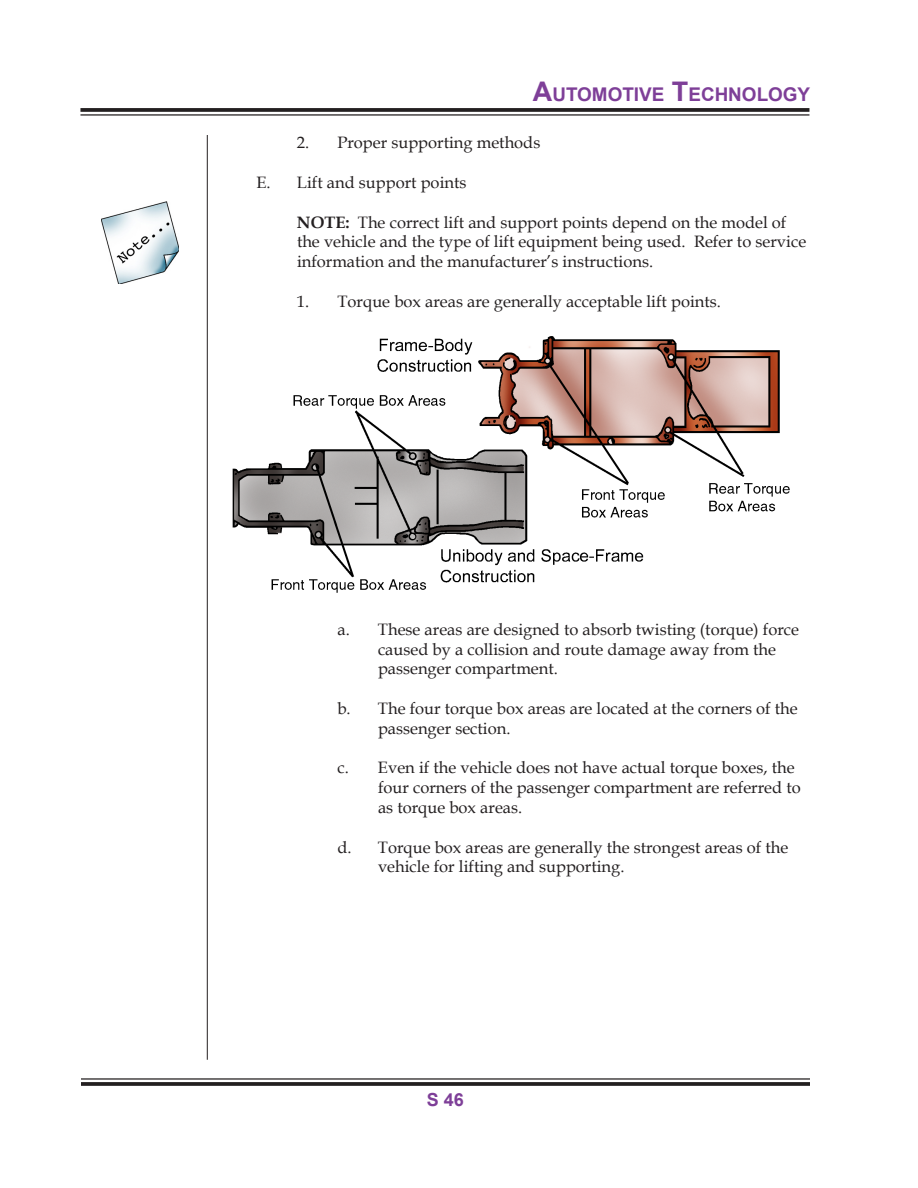
<style>
.page{position:relative;width:918px;height:1188px;background:#fff}
.page>*{position:absolute;margin:0;border:0;box-sizing:border-box;transform-origin:0 0}
.t1{font:700 18.9px "Arial";color:#7e3f98}
.t2{font:700 18px "Arial";color:#7e3f98}
.Lowercase{font:16.5px/19.8px "Book Antiqua";color:#231f20}
.Capital{font:16.5px/19.8px "Book Antiqua";color:#231f20}
.Number{font:16.5px "Book Antiqua";color:#231f20}
.s1{font-size:27px}
.s2{font-weight:700}
</style>
<div class="page">
<hr style="left:207px;top:135px;width:1px;height:925px;background:#231f20">
<svg style="left:80px;top:108px;width:729px;height:4px;background:#302c2d"></svg>
<hr style="left:80px;top:114px;width:729px;height:2px;background:#231f20">
<hr style="left:81px;top:1078px;width:729px;height:2px;background:#231f20">
<svg style="left:81px;top:1082px;width:729px;height:4px;background:#302c2d"></svg>
<img style="left:232px;top:336px;width:558px;height:257px">
<img style="left:101px;top:201px;width:78px;height:83px">
<p class="t1" style="left:533px;top:82px;width:279px"><span class="s1">A</span>UTOMOTIVE <span class="s1">T</span>ECHNOLOGY</p>
<p class="Number" style="left:297px;top:131px;width:245px">2. Proper supporting methods</p>
<p class="Capital" style="left:256px;top:172px;width:211px">E. Lift and support points</p>
<p class="Capital" style="left:297px;top:212px;width:511px"><span class="s2">NOTE:</span> The correct lift and support points depend on the model of the vehicle and the type of lift equipment being used. Refer to service information and the manufacturer’s instructions.</p>
<p class="Number" style="left:297px;top:290px;width:425px">1. Torque box areas are generally acceptable lift points.</p>
<p class="Lowercase" style="left:378px;top:619px;width:423px;text-indent:-40px">a. These areas are designed to absorb twisting (torque) force caused by a collision and route damage away from the passenger compartment.</p>
<p class="Lowercase" style="left:378px;top:698px;width:421px;text-indent:-40px">b. The four torque box areas are located at the corners of the passenger section.</p>
<p class="Lowercase" style="left:378px;top:758px;width:424px;text-indent:-40px">c. Even if the vehicle does not have actual torque boxes, the four corners of the passenger compartment are referred to as torque box areas.</p>
<p class="Lowercase" style="left:378px;top:837px;width:412px;text-indent:-40px">d. Torque box areas are generally the strongest areas of the vehicle for lifting and supporting.</p>
<p class="t2" style="left:427px;top:1088px;width:28px">S 46</p>
</div>
